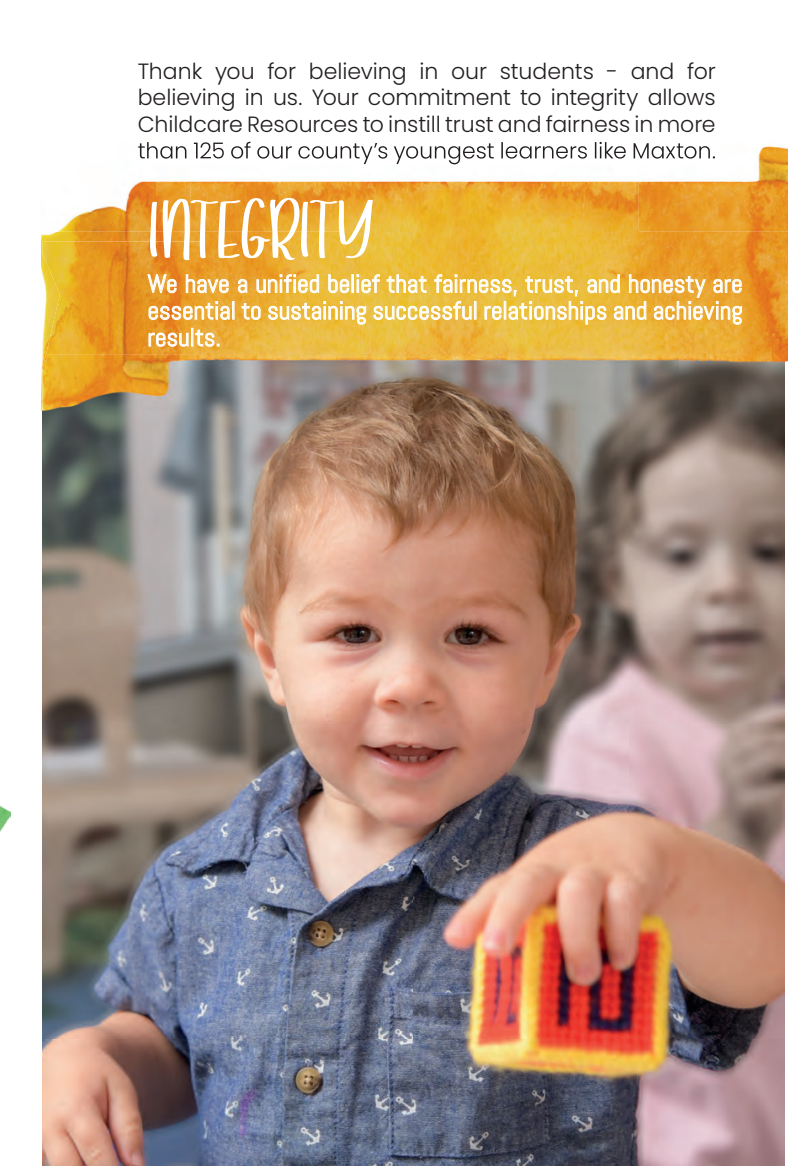
<style>
.page{position:relative;width:788px;height:1166px;background:#fff}
.page>*{position:absolute;margin:0;border:0;box-sizing:border-box;transform-origin:0 0}
.t1{font:72.45px "Cottage Gardens Caps";letter-spacing:-.02em;color:#fff}
.t2{font:25.2px/26.8px "Abel";color:#fff;text-align:justify}
.t3{font:300 22.05px/26.4px "Poppins";letter-spacing:-.005em;color:#231f20;text-align:justify}
</style>
<div class="page">
<img style="left:43px;top:241px;width:741px;height:924px">
<img style="left:0;top:805px;width:11px;height:27px">
<img style="left:57px;top:132px;width:731px;height:100px">
<img style="left:142px;top:131px;width:571px;height:1px">
<img style="left:41px;top:232px;width:299px;height:22px">
<img style="left:339px;top:232px;width:299px;height:9px">
<img style="left:638px;top:232px;width:150px;height:59px">
<img style="left:784px;top:291px;width:4px;height:120px">
<img style="left:41px;top:376px;width:2px;height:35px">
<img style="left:138px;top:142px;width:576px;height:22px">
<img style="left:41px;top:252px;width:19px;height:124px">
<svg style="left:147px;top:273px;width:595px;height:74px;background:#eec05a"></svg>
<p class="t3" style="left:138px;top:58px;width:579px">Thank you for believing in our students - and for believing in us. Your commitment to integrity allows Childcare Resources to instill trust and fairness in more</p>
<h1 class="t1" style="left:150px;top:170px;width:229px">INTEGRITY</h1>
<p class="t2" style="left:148px;top:270px;width:596px">We have a unified belief that fairness, trust, and honesty are essential to sustaining successful relationships and achieving results.</p>
</div>
